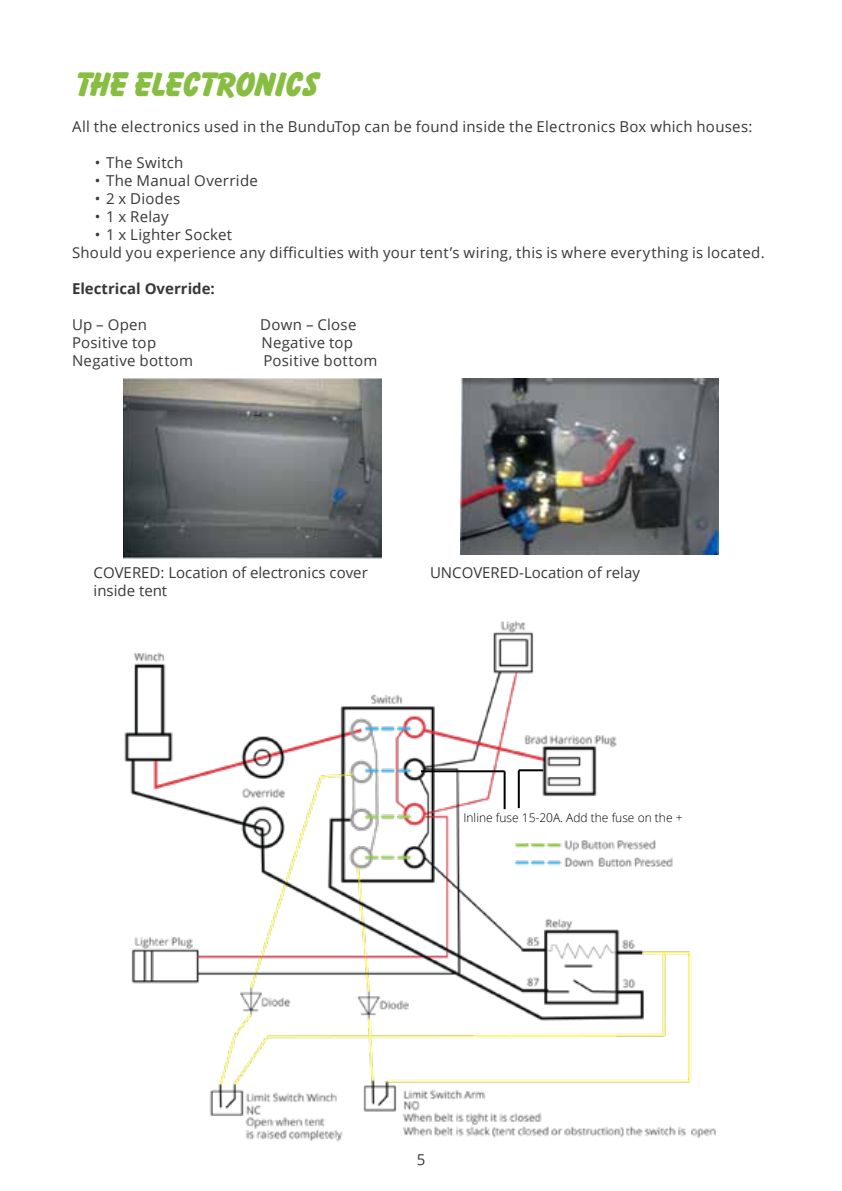
<style>
.page{position:relative;width:842px;height:1191px;background:#fff}
.page>*{position:absolute;margin:0;border:0;box-sizing:border-box;transform-origin:0 0}
.t1{font:700 30px "Balloon Extra";letter-spacing:-.015em;color:#87bd40}
.t2{font:15px/18px "Open Sans";letter-spacing:.015em;color:#383838}
.t3{font:700 15px "Open Sans";color:#383838}
.t4{font:300 12px "Open Sans";color:#000101}
</style>
<div class="page">
<img style="left:124px;top:620px;width:592px;height:522px">
<img style="left:124px;top:378px;width:258px;height:180px">
<img style="left:460px;top:378px;width:258px;height:177px">
<hr style="left:421px;top:770px;width:84px;height:2px;background:#000101">
<hr style="left:504px;top:771px;width:2px;height:38px;background:#000101">
<hr style="left:519px;top:769px;width:24px;height:2px;background:#000101">
<hr style="left:518px;top:770px;width:2px;height:38px;background:#000101">
<h1 class="t1" style="left:72px;top:63px;width:245px">THE ELECTRONICS</h1>
<p class="t2" style="left:72px;top:117px;width:682px">All the electronics used in the BunduTop can be found inside the Electronics Box which houses:</p>
<p class="t2" style="left:95px;top:153px;width:90px">• The Switch</p>
<p class="t2" style="left:95px;top:171px;width:165px">• The Manual Override</p>
<p class="t2" style="left:95px;top:189px;width:87px">• 2 x Diodes</p>
<p class="t2" style="left:95px;top:207px;width:75px">• 1 x Relay</p>
<p class="t2" style="left:72px;top:225px;width:694px;text-indent:23px">• 1 x Lighter Socket<br>Should you experience any difficulties with your tent’s wiring, this is where everything is located.</p>
<p class="t3" style="left:72px;top:277px;width:144px">Electrical Override:</p>
<p class="t2" style="left:72px;top:315px;width:77px">Up – Open</p>
<p class="t2" style="left:260px;top:315px;width:98px">Down – Close</p>
<p class="t2" style="left:72px;top:333px;width:86px">Positive top</p>
<p class="t2" style="left:261px;top:333px;width:93px">Negative top</p>
<p class="t2" style="left:72px;top:351px;width:123px">Negative bottom</p>
<p class="t2" style="left:263px;top:351px;width:115px">Positive bottom</p>
<p class="t2" style="left:94px;top:563px;width:276px">COVERED: Location of electronics cover inside tent</p>
<p class="t2" style="left:430px;top:563px;width:211px">UNCOVERED-Location of relay</p>
<p class="t4" style="left:463px;top:809px;width:221px">Inline fuse 15-20A. Add the fuse on the +</p>
<p class="t2" style="left:417px;top:1150px;width:10px">5</p>
</div>
